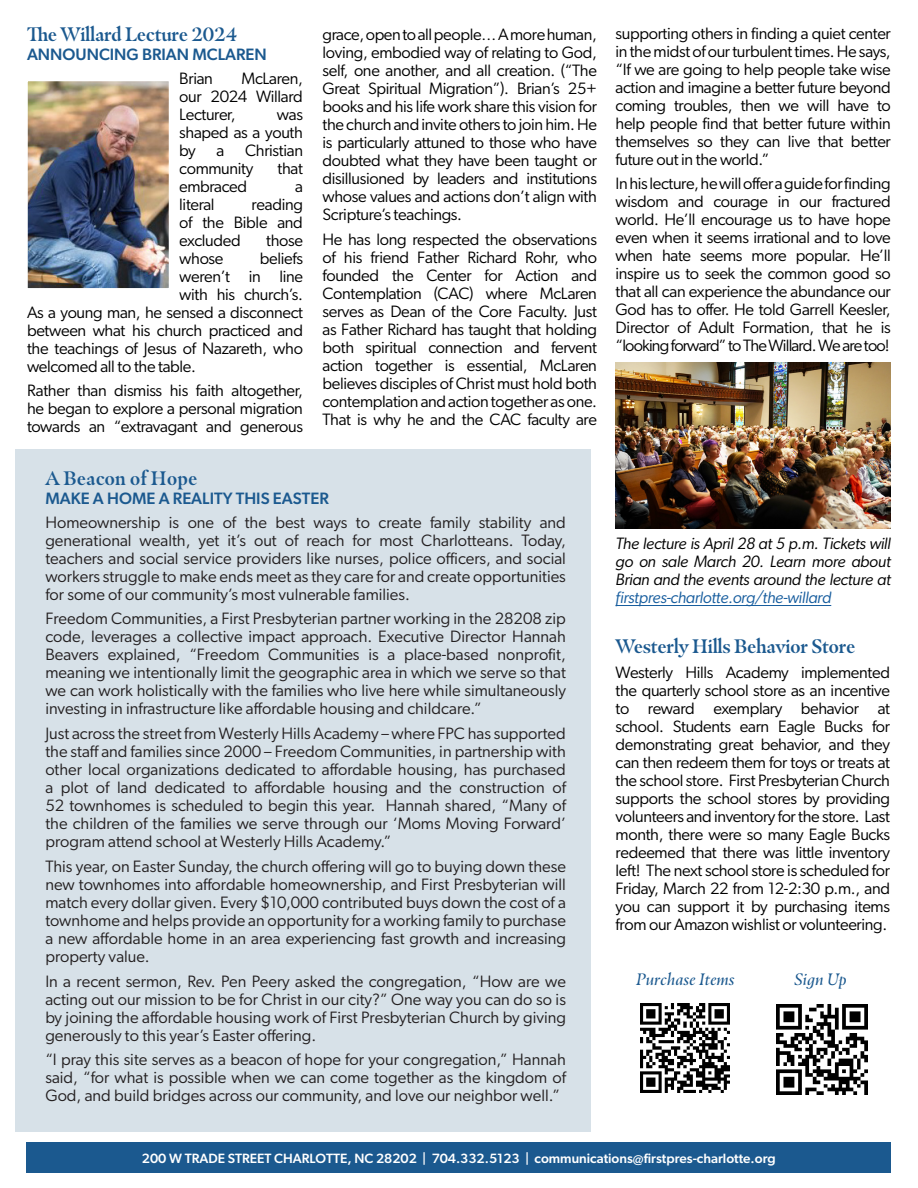
<style>
.page{position:relative;width:918px;height:1188px;background:#fff}
.page>*{position:absolute;margin:0;border:0;box-sizing:border-box;transform-origin:0 0}
.t1{font:600 19.5px "Masqualero";letter-spacing:-.02em;color:#1b598f}
.t2{font:600 19.5px "Masqualero";color:#1b598f}
.t3{font:16.5px/18px "Gibson";letter-spacing:-.02em;color:#000;text-align:justify}
.t4{font:16.5px/18px "Gibson";color:#231f20;text-align:justify}
.t5{font:italic 16.5px/18px "Gibson";letter-spacing:-.02em;color:#000;text-align:justify}
.t6{font:500 16.5px "Gibson";color:#1b598f}
.t7{font:italic 16.5px "Masqualero";color:#1b598f}
.t8{font:500 13.5px "Gibson";color:#fff}
.s1{color:#175d9e}
</style>
<div class="page">
<div style="left:15px;top:449px;width:576px;height:683px;background:#d7e1e8"></div>
<hr style="left:616px;top:605px;width:215px;height:1px;background:#175d9e">
<img style="left:776px;top:1004px;width:91px;height:91px">
<img style="left:641px;top:1004px;width:89px;height:88px">
<div style="left:27px;top:1143px;width:864px;height:30px;background:#1b598f"></div>
<img style="left:28px;top:82px;width:140px;height:206px">
<img style="left:615px;top:363px;width:275px;height:165px">
<p class="t1" style="left:27px;top:22px;width:212px">The Willard Lecture 2024</p>
<p class="t6" style="left:27px;top:44px;width:241px">ANNOUNCING BRIAN MCLAREN</p>
<p class="t3" style="left:179px;top:69px;width:35px">Brian</p>
<p class="t3" style="left:322px;top:25px;width:276px">grace, open to all people… A more human, loving, embodied way of relating to God, self, one another, and all creation. (“The Great Spiritual Migration”). Brian’s 25+ books and his life work share this vision for the church and invite others to join him. He is particularly attuned to those who have doubted what they have been taught or disillusioned by leaders and institutions whose values and actions don’t align with Scripture’s teachings.</p>
<p class="t3" style="left:322px;top:230px;width:276px">He has long respected the observations of his friend Father Richard Rohr, who founded the Center for Action and Contemplation (CAC) where McLaren serves as Dean of the Core Faculty. Just as Father Richard has taught that holding both spiritual connection and fervent action together is essential, McLaren believes disciples of Christ must hold both contemplation and action together as one.<br>That is why he and the CAC faculty are</p>
<p class="t3" style="left:179px;top:69px;width:125px;text-indent:62px">McLaren, our 2024 Willard Lecturer,</p>
<p class="t3" style="left:179px;top:105px;width:125px;text-indent:98px">was shaped as a youth by</p>
<p class="t3" style="left:179px;top:141px;width:125px;text-indent:66px">Christian community</p>
<p class="t3" style="left:217px;top:141px;width:9px">a</p>
<p class="t3" style="left:278px;top:159px;width:27px">that</p>
<p class="t3" style="left:179px;top:177px;width:69px">embraced</p>
<p class="t3" style="left:295px;top:177px;width:9px">a</p>
<p class="t3" style="left:179px;top:195px;width:37px">literal</p>
<p class="t3" style="left:179px;top:195px;width:125px;text-indent:72px">reading of the Bible and excluded</p>
<p class="t3" style="left:266px;top:231px;width:38px">those</p>
<p class="t3" style="left:179px;top:249px;width:46px">whose</p>
<p class="t3" style="left:260px;top:249px;width:45px">beliefs</p>
<p class="t3" style="left:179px;top:267px;width:125px">weren’t in line</p>
<p class="t3" style="left:179px;top:285px;width:125px">with his church’s.</p>
<p class="t3" style="left:27px;top:303px;width:278px">As a young man, he sensed a disconnect</p>
<p class="t3" style="left:27px;top:321px;width:278px">between what his church practiced and</p>
<p class="t3" style="left:27px;top:339px;width:277px">the teachings of Jesus of Nazareth, who</p>
<p class="t3" style="left:27px;top:357px;width:170px">welcomed all to the table.</p>
<p class="t3" style="left:27px;top:381px;width:278px">Rather than dismiss his faith altogether, he began to explore a personal migration towards an “extravagant and generous</p>
<p class="t2" style="left:45px;top:466px;width:154px">A Beacon of Hope</p>
<p class="t6" style="left:45px;top:488px;width:285px">MAKE A HOME A REALITY THIS EASTER</p>
<p class="t4" style="left:45px;top:513px;width:522px">Homeownership is one of the best ways to create family stability and generational wealth, yet it’s out of reach for most Charlotteans. Today, teachers and social service providers like nurses, police officers, and social workers struggle to make ends meet as they care for and create opportunities for some of our community’s most vulnerable families.</p>
<p class="t4" style="left:45px;top:609px;width:522px">Freedom Communities, a First Presbyterian partner working in the 28208 zip code, leverages a collective impact approach. Executive Director Hannah Beavers explained, “Freedom Communities is a place-based nonprofit, meaning we intentionally limit the geographic area in which we serve so that we can work holistically with the families who live here while simultaneously investing in infrastructure like affordable housing and childcare.”</p>
<p class="t4" style="left:45px;top:724px;width:522px">Just across the street from Westerly Hills Academy – where FPC has supported the staff and families since 2000 – Freedom Communities, in partnership with other local organizations dedicated to affordable housing, has purchased a plot of land dedicated to affordable housing and the construction of 52 townhomes is scheduled to begin this year. Hannah shared, “Many of the children of the families we serve through our ‘Moms Moving Forward’ program attend school at Westerly Hills Academy.”</p>
<p class="t4" style="left:45px;top:857px;width:522px">This year, on Easter Sunday, the church offering will go to buying down these new townhomes into affordable homeownership, and First Presbyterian will match every dollar given. Every $10,000 contributed buys down the cost of a townhome and helps provide an opportunity for a working family to purchase a new affordable home in an area experiencing fast growth and increasing property value.</p>
<p class="t4" style="left:45px;top:972px;width:522px">In a recent sermon, Rev. Pen Peery asked the congregation, “How are we acting out our mission to be for Christ in our city?” One way you can do so is by joining the affordable housing work of First Presbyterian Church by giving generously to this year’s Easter offering.</p>
<p class="t4" style="left:45px;top:1050px;width:522px">“I pray this site serves as a beacon of hope for your congregation,” Hannah said, “for what is possible when we can come together as the kingdom of God, and build bridges across our community, and love our neighbor well.”</p>
<p class="t3" style="left:616px;top:24px;width:277px">supporting others in finding a quiet center in the midst of our turbulent times. He says, “If we are going to help people take wise action and imagine a better future beyond coming troubles, then we will have to help people find that better future within themselves so they can live that better future out in the world.”</p>
<p class="t3" style="left:616px;top:175px;width:277px">In his lecture, he will offer a guide for finding wisdom and courage in our fractured world. He’ll encourage us to have hope even when it seems irrational and to love when hate seems more popular. He’ll inspire us to seek the common good so that all can experience the abundance our God has to offer. He told Garrell Keesler, Director of Adult Formation, that he is “looking forward” to The Willard. We are too!</p>
<p class="t5" style="left:616px;top:535px;width:277px">The lecture is April 28 at 5 p.m. Tickets will go on sale March 20. Learn more about Brian and the events around the lecture at <span class="s1">firstpres-charlotte.org/the-willard</span></p>
<p class="t1" style="left:616px;top:634px;width:242px">Westerly Hills Behavior Store</p>
<p class="t3" style="left:616px;top:663px;width:276px">Westerly Hills Academy implemented the quarterly school store as an incentive to reward exemplary behavior at school. Students earn Eagle Bucks for demonstrating great behavior, and they can then redeem them for toys or treats at the school store. First Presbyterian Church supports the school stores by providing volunteers and inventory for the store. Last month, there were so many Eagle Bucks redeemed that there was little inventory left! The next school store is scheduled for Friday, March 22 from 12-2:30 p.m., and you can support it by purchasing items from our Amazon wishlist or volunteering.</p>
<p class="t7" style="left:636px;top:969px;width:100px">Purchase Items</p>
<p class="t7" style="left:794px;top:969px;width:54px">Sign Up</p>
<p class="t8" style="left:142px;top:1151px;width:635px">200 W TRADE STREET CHARLOTTE, NC 28202 | 704.332.5123 | communications@firstpres-charlotte.org</p>
</div>
